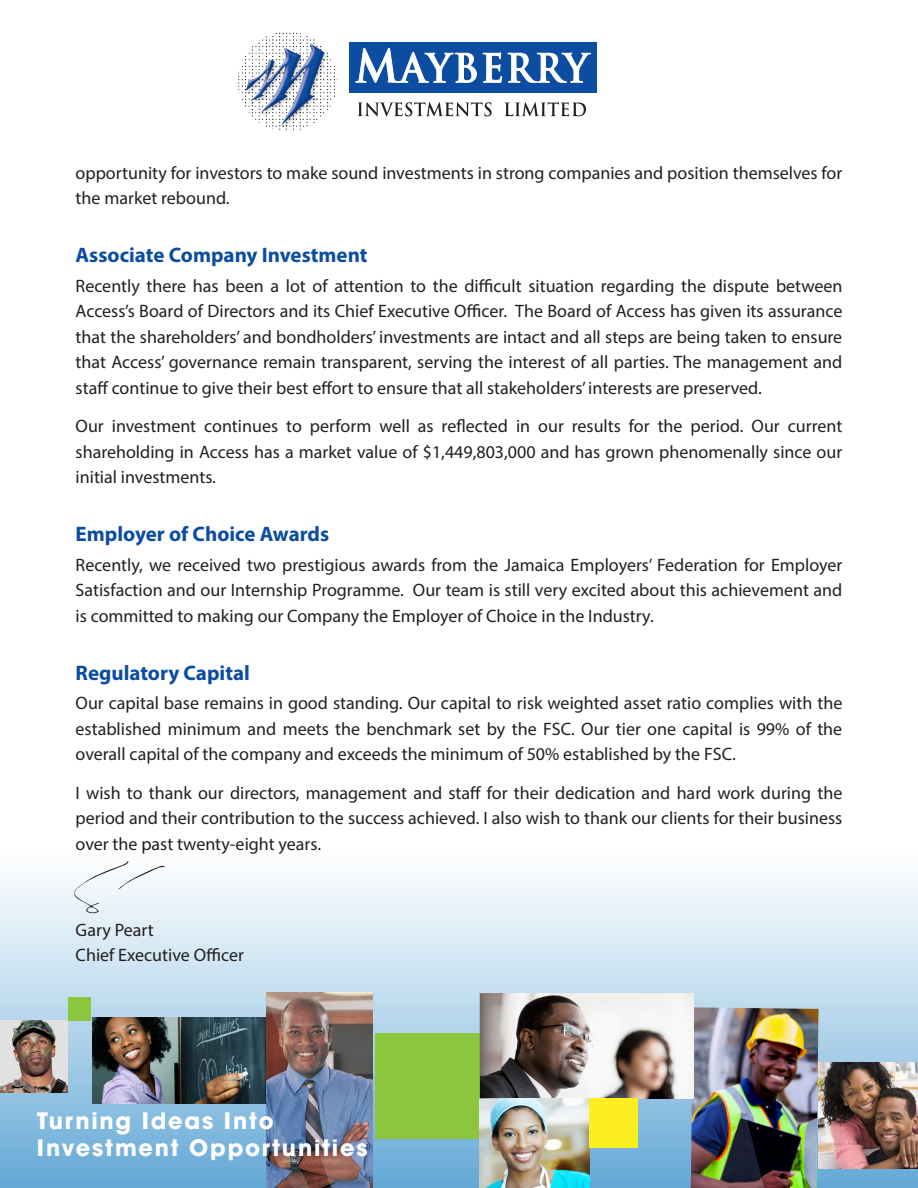
<style>
.page{position:relative;width:918px;height:1188px;background:#fff}
.page>*{position:absolute;margin:0;border:0;box-sizing:border-box;transform-origin:0 0}
.t1{font:700 22.5px/27px "Avant Garde";letter-spacing:.08em;color:#fff}
.Paragraph_headers{font:700 21px "Myriad Pro";color:#0d4da1}
.Body_Text{font:18px/25.5px "Myriad Pro";color:#231f20;text-align:justify}
</style>
<div class="page">
<img style="left:238px;top:32px;width:100px;height:98px">
<div style="left:349px;top:42px;width:248px;height:51px;background:#0d4da1"></div>
<svg style="left:358px;top:102px;width:134px;height:14px"></svg>
<svg style="left:504px;top:102px;width:82px;height:14px"></svg>
<svg style="left:355px;top:48px;width:122px;height:35px"></svg>
<svg style="left:483px;top:52px;width:108px;height:31px"></svg>
<svg style="left:0;top:880px;width:918px;height:308px;background:#bfdbed"></svg>
<div style="left:375px;top:1033px;width:116px;height:106px;background:#8cc63f"></div>
<img style="left:819px;top:1062px;width:99px;height:107px">
<img style="left:693px;top:1007px;width:126px;height:181px">
<img style="left:533px;top:993px;width:160px;height:105px">
<img style="left:93px;top:1018px;width:172px;height:85px">
<div style="left:68px;top:997px;width:23px;height:24px;background:#8cc63f"></div>
<img style="left:480px;top:1099px;width:110px;height:89px">
<svg style="left:480px;top:993px;width:53px;height:106px;background:#7a7473"></svg>
<div style="left:589px;top:1098px;width:48px;height:50px;background:#fcee21"></div>
<img style="left:265px;top:993px;width:108px;height:195px">
<img style="left:0;top:1021px;width:67px;height:72px">
<svg style="left:70px;top:861px;width:95px;height:53px"></svg>
<p class="Body_Text" style="left:76px;top:160px;width:768px">opportunity for investors to make sound investments in strong companies and position themselves for the market rebound.</p>
<p class="Paragraph_headers" style="left:76px;top:241px;width:293px">Associate Company Investment</p>
<p class="Body_Text" style="left:76px;top:273px;width:768px">Recently there has been a lot of attention to the difficult situation regarding the dispute between Access’s Board of Directors and its Chief Executive Officer. The Board of Access has given its assurance that the shareholders’ and bondholders’ investments are intact and all steps are being taken to ensure that Access’ governance remain transparent, serving the interest of all parties. The management and staff continue to give their best effort to ensure that all stakeholders’ interests are preserved.</p>
<p class="Body_Text" style="left:76px;top:413px;width:768px">Our investment continues to perform well as reflected in our results for the period. Our current shareholding in Access has a market value of $1,449,803,000 and has grown phenomenally since our initial investments.</p>
<p class="Paragraph_headers" style="left:76px;top:520px;width:255px">Employer of Choice Awards</p>
<p class="Body_Text" style="left:76px;top:552px;width:768px">Recently, we received two prestigious awards from the Jamaica Employers’ Federation for Employer Satisfaction and our Internship Programme. Our team is still very excited about this achievement and is committed to making our Company the Employer of Choice in the Industry.</p>
<p class="Paragraph_headers" style="left:76px;top:659px;width:176px">Regulatory Capital</p>
<p class="Body_Text" style="left:76px;top:690px;width:768px">Our capital base remains in good standing. Our capital to risk weighted asset ratio complies with the established minimum and meets the benchmark set by the FSC. Our tier one capital is 99% of the overall capital of the company and exceeds the minimum of 50% established by the FSC.</p>
<p class="Body_Text" style="left:76px;top:780px;width:768px">I wish to thank our directors, management and staff for their dedication and hard work during the period and their contribution to the success achieved. I also wish to thank our clients for their business over the past twenty-eight years.</p>
<p class="Body_Text" style="left:76px;top:917px;width:80px">Gary Peart</p>
<p class="Body_Text" style="left:76px;top:942px;width:170px">Chief Executive Officer</p>
<p class="t1" style="left:37px;top:1108px;width:332px">Turning Ideas Into<br>Investment Opportunities</p>
</div>
